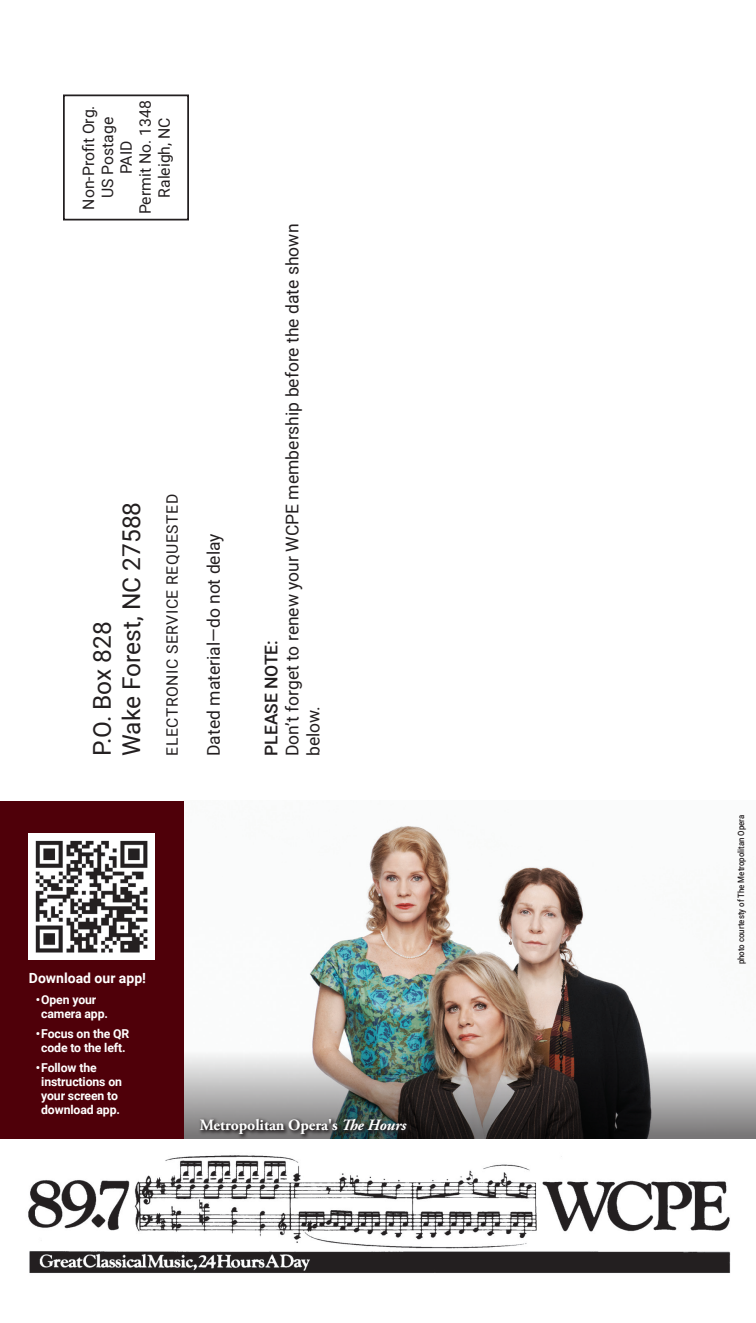
<style>
.page{position:relative;width:756px;height:1323px;background:#fff}
.page>*{position:absolute;margin:0;border:0;box-sizing:border-box;transform-origin:0 0}
.t1{font:24.5px/29.4px "Roboto";color:#231f20}
.t2{font:17.5px/21px "Roboto";color:#231f20}
.t3{font:500 17.5px "Roboto";color:#231f20}
.t4{font:15.75px/18.9px "Roboto";color:#231f20;text-align:center}
.t5{font:700 15.75px "Adobe Garamond Pro";letter-spacing:-.005em;color:#fff}
.t6{font:15.75px "Roboto";letter-spacing:.035em;color:#231f20}
.t7{font:700 14px "Roboto";color:#fff}
.t8{font:700 12.25px/14px "Roboto";letter-spacing:-.01em;color:#fff}
.t9{font:500 8.75px "Roboto";color:#231f20;scale:.9 1}
.s1{font-style:italic}
</style>
<div class="page">
<img style="left:309px;top:826px;width:335px;height:215px">
<img style="left:184px;top:1041px;width:572px;height:98px">
<div style="left:63px;top:94px;width:126px;height:126px;border:2px solid #231f20"></div>
<img style="left:28px;top:1155px;width:703px;height:118px">
<div style="left:0;top:801px;width:184px;height:337px;background:#4f0009"></div>
<img style="left:29px;top:833px;width:126px;height:126px">
<div style="left:198px;top:1116px;width:214px;height:23px;background:#231f20;opacity:.95"></div>
<p class="t4" style="left:78px;top:214px;width:115px;rotate:-90deg">Non-Profit Org.<br>US Postage<br>PAID<br>Permit No. 1348<br>Raleigh, NC</p>
<h1 class="t1" style="left:86px;top:756px;width:256px;rotate:-90deg">P.O. Box 828<br>Wake Forest, NC 27588</h1>
<p class="t6" style="left:161px;top:756px;width:263px;rotate:-90deg">ELECTRONIC SERVICE REQUESTED</p>
<h2 class="t2" style="left:203px;top:756px;width:224px;rotate:-90deg">Dated material—do not delay</h2>
<h2 class="t2" style="left:281px;top:756px;width:534px;rotate:-90deg">Don’t forget to renew your WCPE membership before the date shown below.</h2>
<h2 class="t3" style="left:259px;top:756px;width:117px;rotate:-90deg">PLEASE NOTE:</h2>
<p class="t7" style="left:29px;top:968px;width:119px">Download our app!</p>
<p class="t8" style="left:41px;top:992px;width:68px;text-indent:-5px">•Open your camera app.</p>
<p class="t8" style="left:36px;top:1026px;width:95px;text-align:center">•Focus on the QR code to the left.</p>
<p class="t8" style="left:41px;top:1060px;width:82px;text-indent:-5px">•Follow the instructions on your screen to download app.</p>
<p class="t5" style="left:200px;top:1116px;width:208px">Metropolitan Opera's <span class="s1">The Hours</span></p>
<p class="t9" style="left:735px;top:964px;width:168px;rotate:-90deg">photo courtesty of The Metropolitan Opera</p>
</div>
